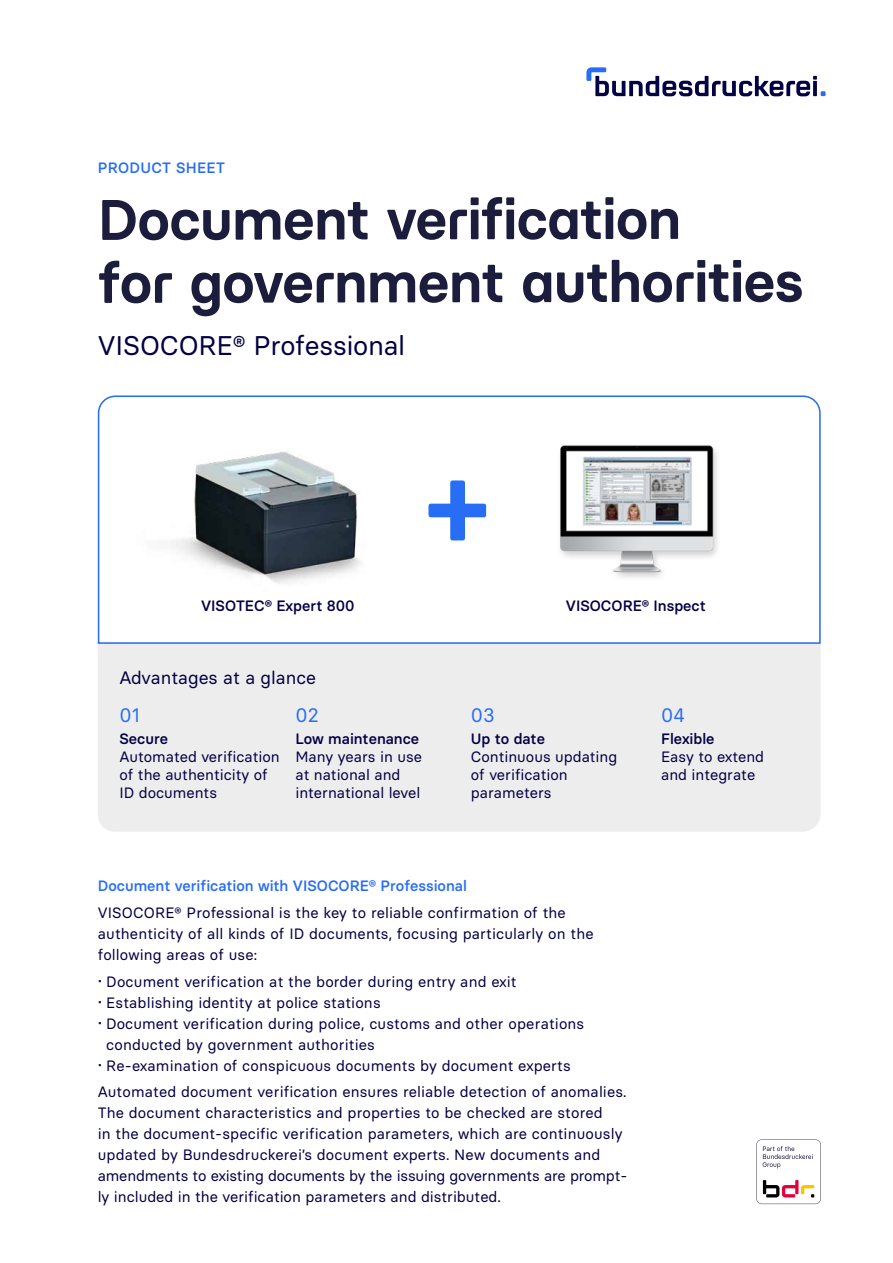
<style>
.page{position:relative;width:893px;height:1263px;background:#fff}
.page>*{position:absolute;margin:0;border:0;box-sizing:border-box;transform-origin:0 0}
.t1{font:600 57px/63px "bdr Headline";letter-spacing:-.015em;color:#1c1d3d}
.t2{font:27px "bdr Text";letter-spacing:-.01em;color:#030044}
.t3{font:19.5px "bdr Text";color:#286ef5}
.t4{font:18px "bdr Text";color:#030044}
.t5{font:15px/21px "bdr Text";letter-spacing:.01em;color:#030044}
.t6{font:500 15px "bdr Text";color:#030044}
.t7{font:500 15px "bdr Text";color:#286ef5}
.t8{font:500 15px "bdr Text";letter-spacing:.02em;color:#286ef5}
.s1{font-size:19.5px}
</style>
<div class="page">
<div style="left:98px;top:645px;width:723px;height:187px;background:#ededed"></div>
<svg style="left:97px;top:395px;width:724px;height:250px"></svg>
<svg style="left:586px;top:67px;width:240px;height:29px"></svg>
<img style="left:480px;top:423px;width:307px;height:205px">
<img style="left:582px;top:457px;width:109px;height:68px">
<img style="left:120px;top:427px;width:280px;height:167px">
<svg style="left:756px;top:1139px;width:65px;height:65px"></svg>
<svg style="left:428px;top:480px;width:58px;height:60px"></svg>
<p class="t8" style="left:98px;top:158px;width:129px">PRODUCT SHEET</p>
<h1 class="t1" style="left:98px;top:187px;width:707px">Document verification<br>for government authorities</h1>
<h2 class="t2" style="left:98px;top:329px;width:309px">VISOCORE® Professional</h2>
<p class="t6" style="left:201px;top:596px;width:155px">VISOTEC® Expert 800</p>
<p class="t6" style="left:566px;top:596px;width:141px">VISOCORE® Inspect</p>
<p class="t4" style="left:119px;top:666px;width:198px">Advantages at a glance</p>
<h3 class="t3" style="left:119px;top:702px;width:22px">01</h3>
<p class="t6" style="left:119px;top:729px;width:50px">Secure</p>
<p class="t5" style="left:119px;top:747px;width:162px;line-height:18px">Automated verification of the authenticity of<br>ID documents</p>
<h3 class="t3" style="left:295px;top:702px;width:25px">02</h3>
<p class="t6" style="left:295px;top:729px;width:125px">Low maintenance</p>
<p class="t5" style="left:295px;top:747px;width:128px;line-height:18px">Many years in use at national and international level</p>
<h3 class="t3" style="left:471px;top:702px;width:25px">03</h3>
<p class="t6" style="left:471px;top:729px;width:76px">Up to date</p>
<p class="t5" style="left:471px;top:747px;width:148px;line-height:18px">Continuous updating of verification parameters</p>
<p class="t7" style="left:98px;top:877px;width:370px">Document verification with VISOCORE® Professional</p>
<p class="t5" style="left:98px;top:902px;width:497px">VISOCORE® Professional is the key to reliable confirmation of the authenticity of all kinds of ID documents, focusing particularly on the following areas of use:</p>
<p class="t5" style="left:98px;top:971px;width:420px"><span class="s1">·</span> Document verification at the border during entry and exit</p>
<p class="t5" style="left:98px;top:992px;width:284px"><span class="s1">·</span> Establishing identity at police stations</p>
<p class="t5" style="left:98px;top:1013px;width:488px"><span class="s1">·</span> Document verification during police, customs and other operations</p>
<p class="t5" style="left:106px;top:1034px;width:270px">conducted by government authorities</p>
<p class="t5" style="left:98px;top:1055px;width:474px"><span class="s1">·</span> Re-examination of conspicuous documents by document experts</p>
<p class="t5" style="left:98px;top:1081px;width:531px">Automated document verification ensures reliable detection of anomalies.<br>The document characteristics and properties to be checked are stored<br>in the document-specific verification parameters, which are continuously updated by Bundesdruckerei’s document experts. New documents and amendments to existing documents by the issuing governments are prompt&shy;ly included in the verification parameters and distributed.</p>
<h3 class="t3" style="left:661px;top:702px;width:25px">04</h3>
<p class="t6" style="left:661px;top:729px;width:55px">Flexible</p>
<p class="t5" style="left:661px;top:747px;width:104px;line-height:18px">Easy to extend and integrate</p>
</div>
